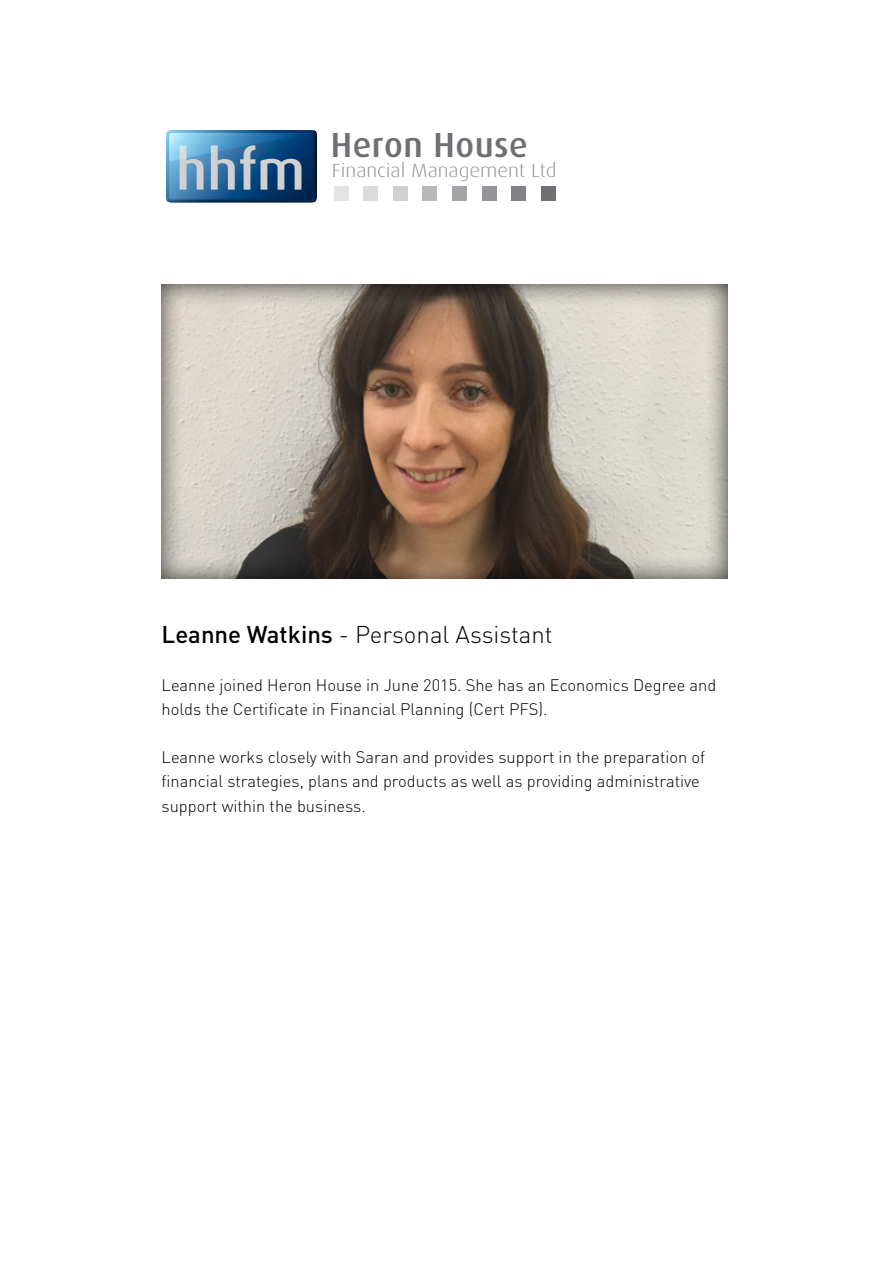
<style>
.page{position:relative;width:893px;height:1263px;background:#fff}
.page>*{position:absolute;margin:0;border:0;box-sizing:border-box;transform-origin:0 0}
.t1{font:500 56.25px "Dax";color:#cfd1d2}
.t2{font:500 34.8px "Dax";letter-spacing:.015em;color:#6f7073}
.t3{font:300 24px "DIN Pro";color:#000}
.t4{font:300 19.2px "Dax";color:#939598;scale:1.11 1}
.t5{font:300 16.5px/24px "DIN Pro";color:#000}
.s1{font-weight:500}
</style>
<div class="page">
<div style="left:159px;top:284px;width:568px;height:297px;background:#000;opacity:.75"></div>
<svg style="left:166px;top:130px;width:151px;height:72px;background:#2a6697"></svg>
<div style="left:334px;top:186px;width:14px;height:15px;background:#e2e3e4"></div>
<div style="left:363px;top:186px;width:15px;height:15px;background:#dadbdc"></div>
<div style="left:393px;top:186px;width:15px;height:15px;background:#cfd1d2"></div>
<div style="left:423px;top:186px;width:14px;height:15px;background:#b6b8ba"></div>
<div style="left:452px;top:186px;width:15px;height:15px;background:#a3a5a8"></div>
<div style="left:482px;top:186px;width:14px;height:15px;background:#939598"></div>
<div style="left:511px;top:186px;width:15px;height:15px;background:#808285"></div>
<div style="left:541px;top:186px;width:15px;height:15px;background:#6f7073"></div>
<h1 class="t1" style="left:176px;top:139px;width:131px">hhfm</h1>
<h2 class="t2" style="left:331px;top:125px;width:199px">Heron House</h2>
<p class="t4" style="left:332px;top:160px;width:204px">Financial Management Ltd</p>
<h3 class="t3" style="left:162px;top:618px;width:393px"><span class="s1">Leanne Watkins</span> - Personal Assistant</h3>
<p class="t5" style="left:162px;top:673px;width:556px">Leanne joined Heron House in June 2015. She has an Economics Degree and holds the Certificate in Financial Planning (Cert PFS).</p>
<p class="t5" style="left:162px;top:745px;width:545px">Leanne works closely with Saran and provides support in the preparation of financial strategies, plans and products as well as providing administrative support within the business.</p>
</div>
